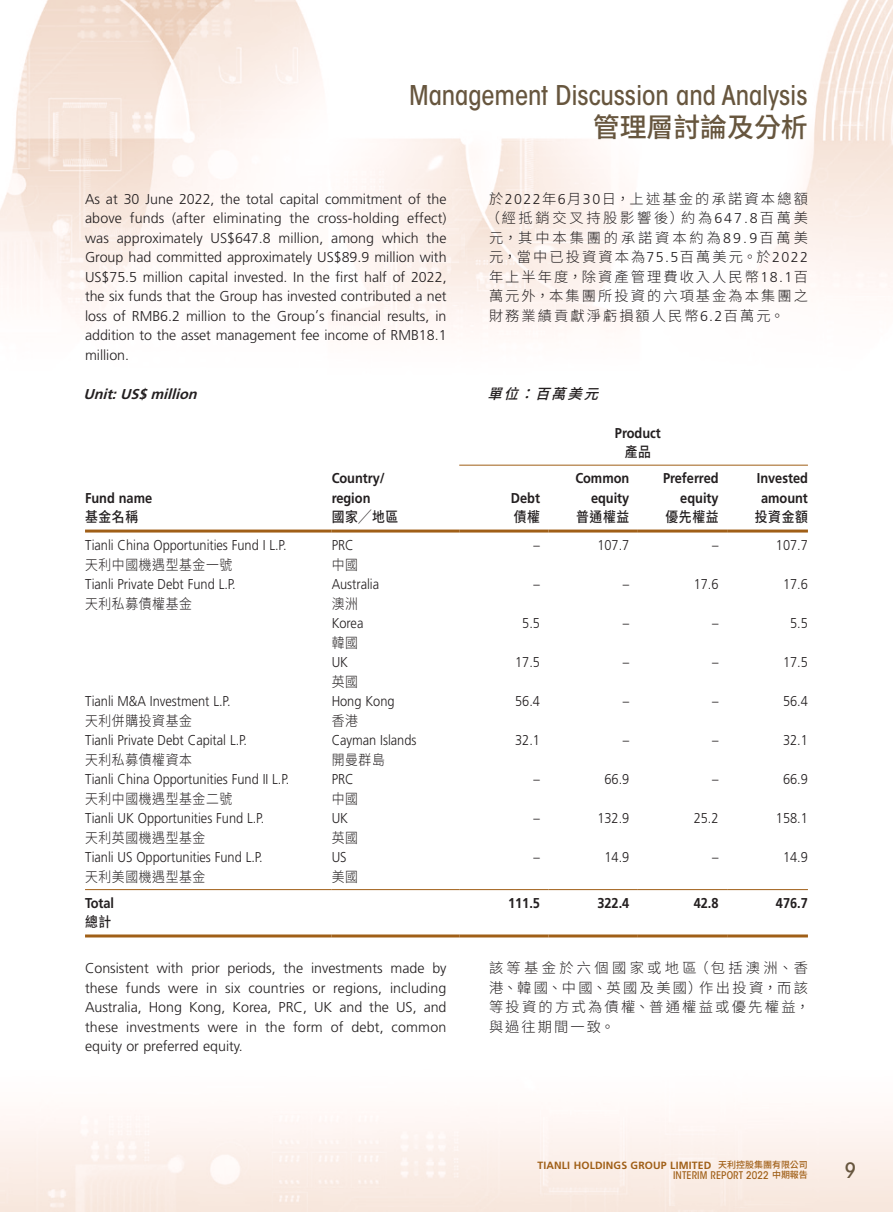
<style>
.page{position:relative;width:893px;height:1212px;background:#fff}
.page>*{position:absolute;margin:0;border:0;box-sizing:border-box;transform-origin:0 0}
.t1{font:500 condensed 27px "ITC Avant Garde Std";letter-spacing:-.005em;color:#67563e}
.t2{font:500 27px "Source Han Sans TC";letter-spacing:-.005em;color:#67563e}
.t3{font:500 condensed 21px "ITC Avant Garde Std";color:#67563e}
.Body_Text{font:300 14.25px/19.5px "Frutiger LT Std";color:#231f20;text-align:justify}
.Body_Text-2{font:300 14.25px "Frutiger LT Std";color:#231f20;scale:.9 1}
.C_Body_Text{font:300 14.25px/19.5px "Source Han Sans TC";letter-spacing:.145em;color:#231f20;text-align:justify}
.Body_Text-3{font:700 14.25px "Frutiger LT Std";color:#231f20;scale:.9 1}
.Body_Text-4{font:300 14.25px "Source Han Sans TC";letter-spacing:.05em;color:#231f20;scale:.9 1}
.Body_Text-5{font:500 14.25px "Source Han Sans TC";letter-spacing:.05em;color:#231f20;scale:.9 1}
.Body_Text-6{font:italic 700 14.25px "Frutiger LT Std";color:#231f20}
.C_Body_Text-2{font:italic 500 14.25px "Source Han Sans TC";color:#231f20}
.t4{font:700 10.5px "Frutiger LT Std";letter-spacing:.015em;color:#a05f17}
.t5{font:500 condensed 10.5px "ITC Avant Garde Std";letter-spacing:.01em;color:#a05f17}
.s1{font-family:"Frutiger LT Std"}
.s2{font-family:"Source Han Sans TC";font-weight:500;font-size:9px}
.s3{font-family:"Source Han Sans TC";font-stretch:normal;font-size:9px}
</style>
<div class="page">
<img style="left:0;top:0;width:893px;height:1212px">
<hr style="left:459px;top:465px;width:349px;height:1px;background:#a05f17">
<hr style="left:85px;top:529px;width:247px;height:3px;background:#a05f17">
<hr style="left:332px;top:529px;width:127px;height:3px;background:#a05f17">
<hr style="left:459px;top:529px;width:90px;height:3px;background:#a05f17">
<hr style="left:549px;top:529px;width:89px;height:3px;background:#a05f17">
<hr style="left:638px;top:529px;width:89px;height:3px;background:#a05f17">
<hr style="left:727px;top:529px;width:81px;height:3px;background:#a05f17">
<hr style="left:85px;top:889px;width:247px;height:1px;background:#a05f17">
<hr style="left:332px;top:889px;width:127px;height:1px;background:#a05f17">
<hr style="left:459px;top:889px;width:90px;height:1px;background:#a05f17">
<hr style="left:549px;top:889px;width:89px;height:1px;background:#a05f17">
<hr style="left:638px;top:889px;width:89px;height:1px;background:#a05f17">
<hr style="left:727px;top:889px;width:81px;height:1px;background:#a05f17">
<hr style="left:85px;top:934px;width:247px;height:3px;background:#a05f17">
<hr style="left:332px;top:934px;width:127px;height:3px;background:#a05f17">
<hr style="left:459px;top:934px;width:90px;height:3px;background:#a05f17">
<hr style="left:549px;top:934px;width:89px;height:3px;background:#a05f17">
<hr style="left:638px;top:934px;width:89px;height:3px;background:#a05f17">
<hr style="left:727px;top:934px;width:81px;height:3px;background:#a05f17">
<h1 class="t1" style="left:409px;top:79px;width:400px">Management Discussion and Analysis</h1>
<h1 class="t2" style="left:593px;top:112px;width:217px">管理層討論及分析</h1>
<p class="Body_Text" style="left:85px;top:189px;width:363px">As at 30 June 2022, the total capital commitment of the above funds (after eliminating the cross-holding effect) was approximately US$647.8 million, among which the Group had committed approximately US$89.9 million with US$75.5 million capital invested. In the first half of 2022, the six funds that the Group has invested contributed a net loss of RMB6.2 million to the Group’s financial results, in addition to the asset management fee income of RMB18.1 million.</p>
<p class="Body_Text-6" style="left:84px;top:386px;width:119px">Unit:US$million</p>
<p class="C_Body_Text" style="left:486px;top:189px;width:324px">於<span class="s1">2022</span>年<span class="s1">6</span>月<span class="s1">30</span>日，上述基金的承諾資本總額（經抵銷交叉持股影響後）約為<span class="s1">647.8</span>百萬美元，其中本集團的承諾資本約為<span class="s1">89.9</span>百萬美元，當中已投資資本為<span class="s1">75.5</span>百萬美元。於<span class="s1">2022</span>年上半年度，除資產管理費收入人民幣<span class="s1">18.1</span>百萬元外，本集團所投資的六項基金為本集團之財務業績貢獻淨虧損額人民幣<span class="s1">6.2</span>百萬元。</p>
<p class="C_Body_Text-2" style="left:488px;top:386px;width:123px">單位：百萬美元</p>
<p class="Body_Text-3" style="left:615px;top:425px;width:53px">Product</p>
<p class="Body_Text-5" style="left:625px;top:444px;width:31px">產品</p>
<p class="Body_Text-3" style="left:85px;top:489px;width:76px">Fund name</p>
<p class="Body_Text-3" style="left:332px;top:470px;width:61px">Country/</p>
<p class="Body_Text-3" style="left:332px;top:489px;width:45px">region</p>
<p class="Body_Text-3" style="left:511px;top:489px;width:34px">Debt</p>
<p class="Body_Text-3" style="left:575px;top:470px;width:62px">Common</p>
<p class="Body_Text-3" style="left:591px;top:489px;width:44px">equity</p>
<p class="Body_Text-3" style="left:663px;top:470px;width:63px">Preferred</p>
<p class="Body_Text-3" style="left:680px;top:489px;width:44px">equity</p>
<p class="Body_Text-3" style="left:757px;top:470px;width:58px">Invested</p>
<p class="Body_Text-3" style="left:761px;top:489px;width:54px">amount</p>
<p class="Body_Text-5" style="left:85px;top:509px;width:61px">基金名稱</p>
<p class="Body_Text-5" style="left:332px;top:509px;width:75px">國家╱地區</p>
<p class="Body_Text-5" style="left:514px;top:509px;width:31px">債權</p>
<p class="Body_Text-5" style="left:576px;top:509px;width:61px">普通權益</p>
<p class="Body_Text-5" style="left:665px;top:509px;width:61px">優先權益</p>
<p class="Body_Text-5" style="left:755px;top:509px;width:61px">投資金額</p>
<p class="Body_Text-2" style="left:85px;top:537px;width:225px">Tianli China Opportunities Fund I L.P.</p>
<p class="Body_Text-2" style="left:332px;top:537px;width:26px">PRC</p>
<p class="Body_Text-2" style="left:534px;top:537px;width:9px">–</p>
<p class="Body_Text-2" style="left:597px;top:537px;width:37px">107.7</p>
<p class="Body_Text-2" style="left:712px;top:537px;width:9px">–</p>
<p class="Body_Text-2" style="left:776px;top:537px;width:37px">107.7</p>
<p class="Body_Text-4" style="left:85px;top:557px;width:165px">天利中國機遇型基金一號</p>
<p class="Body_Text-4" style="left:332px;top:557px;width:31px">中國</p>
<p class="Body_Text-2" style="left:85px;top:576px;width:169px">Tianli Private Debt Fund L.P.</p>
<p class="Body_Text-2" style="left:332px;top:576px;width:54px">Australia</p>
<p class="Body_Text-2" style="left:534px;top:576px;width:9px">–</p>
<p class="Body_Text-2" style="left:623px;top:576px;width:9px">–</p>
<p class="Body_Text-2" style="left:694px;top:576px;width:29px">17.6</p>
<p class="Body_Text-2" style="left:783px;top:576px;width:29px">17.6</p>
<p class="Body_Text-4" style="left:85px;top:596px;width:120px">天利私募債權基金</p>
<p class="Body_Text-4" style="left:332px;top:596px;width:31px">澳洲</p>
<p class="Body_Text-2" style="left:332px;top:615px;width:37px">Korea</p>
<p class="Body_Text-2" style="left:522px;top:615px;width:21px">5.5</p>
<p class="Body_Text-2" style="left:623px;top:615px;width:9px">–</p>
<p class="Body_Text-2" style="left:712px;top:615px;width:9px">–</p>
<p class="Body_Text-2" style="left:790px;top:615px;width:21px">5.5</p>
<p class="Body_Text-4" style="left:332px;top:635px;width:31px">韓國</p>
<p class="Body_Text-2" style="left:332px;top:654px;width:20px">UK</p>
<p class="Body_Text-2" style="left:515px;top:654px;width:29px">17.5</p>
<p class="Body_Text-2" style="left:623px;top:654px;width:9px">–</p>
<p class="Body_Text-2" style="left:712px;top:654px;width:9px">–</p>
<p class="Body_Text-2" style="left:783px;top:654px;width:29px">17.5</p>
<p class="Body_Text-4" style="left:332px;top:674px;width:31px">英國</p>
<p class="Body_Text-2" style="left:85px;top:693px;width:163px">Tianli M&amp;A Investment L.P.</p>
<p class="Body_Text-2" style="left:332px;top:693px;width:71px">Hong Kong</p>
<p class="Body_Text-2" style="left:515px;top:693px;width:29px">56.4</p>
<p class="Body_Text-2" style="left:623px;top:693px;width:9px">–</p>
<p class="Body_Text-2" style="left:712px;top:693px;width:9px">–</p>
<p class="Body_Text-2" style="left:783px;top:693px;width:29px">56.4</p>
<p class="Body_Text-4" style="left:85px;top:713px;width:120px">天利併購投資基金</p>
<p class="Body_Text-4" style="left:332px;top:713px;width:31px">香港</p>
<p class="Body_Text-2" style="left:85px;top:732px;width:182px">Tianli Private Debt Capital L.P.</p>
<p class="Body_Text-2" style="left:332px;top:732px;width:96px">Cayman Islands</p>
<p class="Body_Text-2" style="left:515px;top:732px;width:29px">32.1</p>
<p class="Body_Text-2" style="left:623px;top:732px;width:9px">–</p>
<p class="Body_Text-2" style="left:712px;top:732px;width:9px">–</p>
<p class="Body_Text-2" style="left:783px;top:732px;width:29px">32.1</p>
<p class="Body_Text-4" style="left:85px;top:752px;width:120px">天利私募債權資本</p>
<p class="Body_Text-4" style="left:332px;top:752px;width:61px">開曼群島</p>
<p class="Body_Text-2" style="left:85px;top:771px;width:229px">Tianli China Opportunities Fund II L.P.</p>
<p class="Body_Text-2" style="left:332px;top:771px;width:26px">PRC</p>
<p class="Body_Text-2" style="left:534px;top:771px;width:9px">–</p>
<p class="Body_Text-2" style="left:604px;top:771px;width:29px">66.9</p>
<p class="Body_Text-2" style="left:712px;top:771px;width:9px">–</p>
<p class="Body_Text-2" style="left:783px;top:771px;width:29px">66.9</p>
<p class="Body_Text-4" style="left:85px;top:791px;width:165px">天利中國機遇型基金二號</p>
<p class="Body_Text-4" style="left:332px;top:791px;width:31px">中國</p>
<p class="Body_Text-2" style="left:85px;top:810px;width:201px">Tianli UK Opportunities Fund L.P.</p>
<p class="Body_Text-2" style="left:332px;top:810px;width:20px">UK</p>
<p class="Body_Text-2" style="left:534px;top:810px;width:9px">–</p>
<p class="Body_Text-2" style="left:597px;top:810px;width:37px">132.9</p>
<p class="Body_Text-2" style="left:694px;top:810px;width:29px">25.2</p>
<p class="Body_Text-2" style="left:776px;top:810px;width:37px">158.1</p>
<p class="Body_Text-4" style="left:85px;top:830px;width:135px">天利英國機遇型基金</p>
<p class="Body_Text-4" style="left:332px;top:830px;width:31px">英國</p>
<p class="Body_Text-2" style="left:85px;top:849px;width:199px">Tianli US Opportunities Fund L.P.</p>
<p class="Body_Text-2" style="left:332px;top:849px;width:18px">US</p>
<p class="Body_Text-2" style="left:534px;top:849px;width:9px">–</p>
<p class="Body_Text-2" style="left:604px;top:849px;width:29px">14.9</p>
<p class="Body_Text-2" style="left:712px;top:849px;width:9px">–</p>
<p class="Body_Text-2" style="left:783px;top:849px;width:29px">14.9</p>
<p class="Body_Text-4" style="left:85px;top:869px;width:135px">天利美國機遇型基金</p>
<p class="Body_Text-4" style="left:332px;top:869px;width:31px">美國</p>
<p class="Body_Text-3" style="left:85px;top:894px;width:34px">Total</p>
<p class="Body_Text-3" style="left:508px;top:894px;width:37px">111.5</p>
<p class="Body_Text-3" style="left:597px;top:894px;width:37px">322.4</p>
<p class="Body_Text-3" style="left:694px;top:894px;width:29px">42.8</p>
<p class="Body_Text-3" style="left:776px;top:894px;width:37px">476.7</p>
<p class="Body_Text-5" style="left:85px;top:914px;width:31px">總計</p>
<p class="Body_Text" style="left:85px;top:958px;width:363px">Consistent with prior periods, the investments made by these funds were in six countries or regions, including Australia, Hong Kong, Korea, PRC, UK and the US, and these investments were in the form of debt, common equity or preferred equity.</p>
<p class="C_Body_Text" style="left:489px;top:958px;width:322px">該等基金於六個國家或地區（包括澳洲、香港、韓國、中國、英國及美國）作出投資，而該等投資的方式為債權、普通權益或優先權益，與過往期間一致。</p>
<p class="t4" style="left:537px;top:1159px;width:272px">TIANLI HOLDINGS GROUP LIMITED <span class="s2">天利控股集團有限公司</span></p>
<p class="t5" style="left:673px;top:1169px;width:136px">INTERIM REPORT 2022 <span class="s3">中期報告</span></p>
<h2 class="t3" style="left:845px;top:1157px;width:13px">9</h2>
</div>
